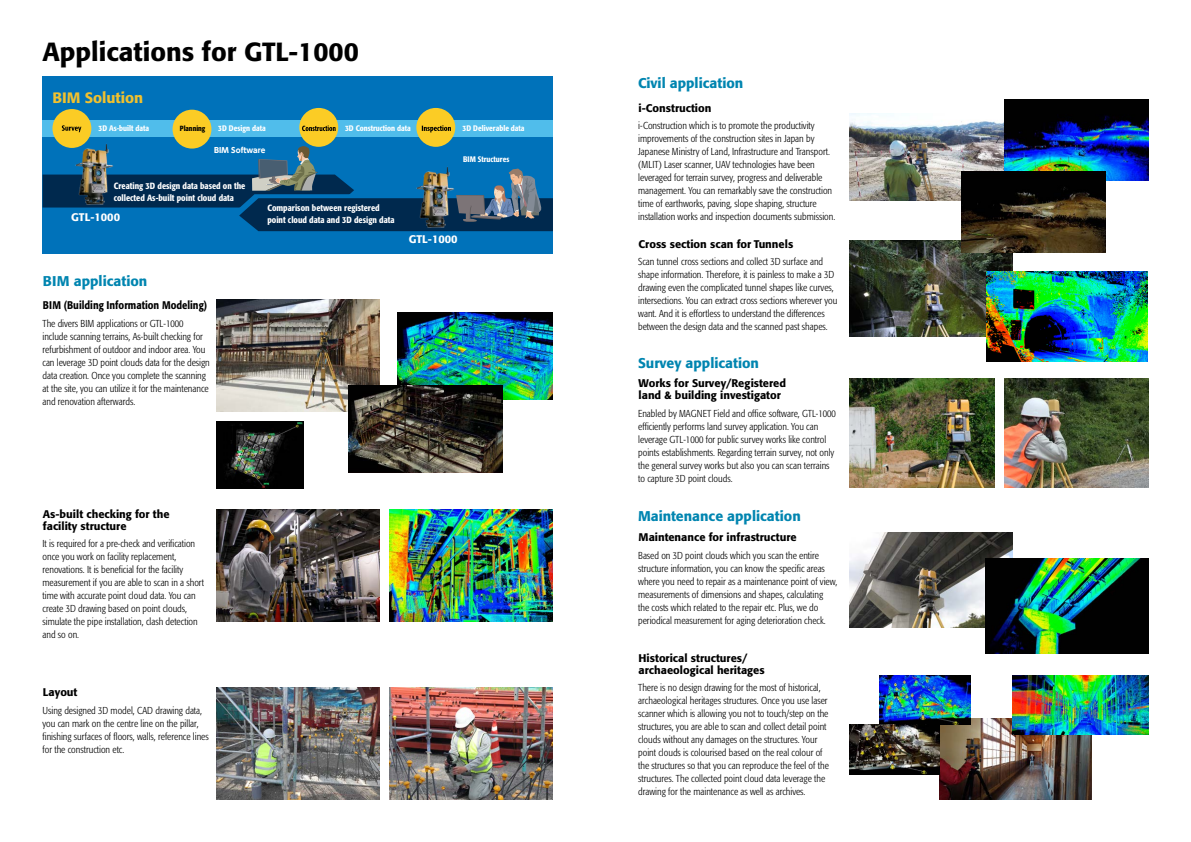
<style>
.page{position:relative;width:1191px;height:842px;background:#fff}
.page>*{position:absolute;margin:0;border:0;box-sizing:border-box;transform-origin:0 0}
.t1{font:500 26px "Formata Pro";color:#000}
.t2{font:500 14.9px "Formata Pro";color:#f1c12e}
.t3{font:500 14px "Formata Pro";color:#0085b0}
.t4{font:500 11px/12px "Formata Pro";color:#000}
.t5{font:500 11px "Formata Pro";color:#000;scale:.86 1}
.t6{font:500 11px "Formata Pro";color:#fff}
.t7{font:300 condensed 10px/13px "Formata Pro";color:#000}
.t8{font:500 condensed 9px/12px "Formata Pro";color:#fff}
.t9{font:500 condensed 8px "Formata Pro";color:#fff}
.t10{font:700 7.5px "UD Shin Go Pro";color:#fff}
.t11{font:500 condensed 7.4px "Formata Pro";color:#000}
</style>
<div class="page">
<div style="left:43px;top:76px;width:510px;height:178px;background:#0072ba"></div>
<svg style="left:43px;top:146px;width:510px;height:85px"></svg>
<div style="left:43px;top:120px;width:510px;height:17px;background:#50bdeb"></div>
<div style="left:299px;top:108px;width:39px;height:39px;background:#fbcc25;border-radius:50%"></div>
<div style="left:416px;top:108px;width:39px;height:39px;background:#fbcc25;border-radius:50%"></div>
<div style="left:52px;top:109px;width:39px;height:39px;background:#fbcc25;border-radius:50%"></div>
<div style="left:172px;top:110px;width:39px;height:39px;background:#fbcc25;border-radius:50%"></div>
<img style="left:74px;top:143px;width:40px;height:64px">
<img style="left:415px;top:166px;width:40px;height:64px">
<svg style="left:62px;top:125px;width:19px;height:7px"></svg>
<svg style="left:302px;top:125px;width:34px;height:6px"></svg>
<svg style="left:422px;top:125px;width:29px;height:7px"></svg>
<img style="left:216px;top:299px;width:163px;height:113px">
<img style="left:216px;top:509px;width:163px;height:112px">
<img style="left:849px;top:241px;width:163px;height:95px">
<img style="left:849px;top:532px;width:163px;height:95px">
<img style="left:939px;top:718px;width:152px;height:81px">
<img style="left:1012px;top:675px;width:136px;height:59px">
<img style="left:849px;top:378px;width:145px;height:109px">
<img style="left:1004px;top:378px;width:144px;height:109px">
<img style="left:849px;top:113px;width:155px;height:87px">
<img style="left:985px;top:558px;width:163px;height:95px">
<img style="left:879px;top:675px;width:91px;height:50px">
<img style="left:849px;top:725px;width:90px;height:49px">
<img style="left:987px;top:271px;width:160px;height:90px">
<img style="left:216px;top:687px;width:163px;height:112px">
<img style="left:390px;top:509px;width:163px;height:112px">
<img style="left:390px;top:687px;width:163px;height:112px">
<img style="left:397px;top:312px;width:155px;height:87px">
<img style="left:348px;top:385px;width:154px;height:87px">
<img style="left:1004px;top:99px;width:144px;height:81px">
<img style="left:216px;top:422px;width:87px;height:67px">
<img style="left:961px;top:171px;width:145px;height:81px">
<h1 class="t1" style="left:43px;top:35px;width:318px">Applications for GTL-1000</h1>
<h2 class="t2" style="left:52px;top:88px;width:92px">BIM Solution</h2>
<p class="t9" style="left:98px;top:123px;width:52px">3D As-built data</p>
<p class="t11" style="left:180px;top:124px;width:27px">Planning</p>
<p class="t9" style="left:218px;top:123px;width:49px">3D Design data</p>
<p class="t9" style="left:345px;top:123px;width:67px">3D Construction data</p>
<p class="t9" style="left:462px;top:123px;width:63px">3D Deliverable data</p>
<p class="t10" style="left:214px;top:144px;width:53px">BIM Software</p>
<p class="t8" style="left:114px;top:179px;width:133px">Creating 3D design data based on the collected As-built point cloud data</p>
<p class="t6" style="left:71px;top:210px;width:50px">GTL-1000</p>
<h3 class="t3" style="left:43px;top:272px;width:106px">BIM application</h3>
<p class="t5" style="left:43px;top:298px;width:192px">BIM (Building Information Modeling)</p>
<p class="t7" style="left:43px;top:317px;width:169px">The divers BIM applications or GTL-1000 include scanning terrains, As-built checking for refurbishment of outdoor and indoor area. You can leverage 3D point clouds data for the design data creation. Once you complete the scanning at the site, you can utilize it for the maintenance and renovation afterwards.</p>
<p class="t8" style="left:267px;top:202px;width:129px">Comparison between registered point cloud data and 3D design data</p>
<p class="t9" style="left:463px;top:154px;width:48px">BIM Structures</p>
<p class="t6" style="left:409px;top:232px;width:50px">GTL-1000</p>
<p class="t4" style="left:43px;top:508px;width:128px">As-built checking for the facility structure</p>
<p class="t7" style="left:43px;top:537px;width:163px">It is required for a pre-check and verification once you work on facility replacement, renovations. It is beneficial for the facility measurement if you are able to scan in a short time with accurate point cloud data. You can create 3D drawing based on point clouds, simulate the pipe installation, clash detection and so on.</p>
<p class="t4" style="left:43px;top:686px;width:36px">Layout</p>
<p class="t7" style="left:43px;top:704px;width:168px">Using designed 3D model, CAD drawing data, you can mark on the centre line on the pillar, finishing surfaces of floors, walls, reference lines for the construction etc.</p>
<h3 class="t3" style="left:638px;top:74px;width:107px">Civil application</h3>
<p class="t4" style="left:638px;top:102px;width:74px">i-Construction</p>
<p class="t7" style="left:638px;top:119px;width:198px">i-Construction which is to promote the productivity improvements of the construction sites in Japan by Japanese Ministry of Land, Infrastructure and Transport. (MLIT) Laser scanner, UAV technologies have been leveraged for terrain survey, progress and deliverable management. You can remarkably save the construction time of earthworks, paving, slope shaping, structure installation works and inspection documents submission.</p>
<p class="t7" style="left:638px;top:255px;width:200px">Scan tunnel cross sections and collect 3D surface and shape information. Therefore, it is painless to make a 3D drawing even the complicated tunnel shapes like curves, intersections. You can extract cross sections wherever you want. And it is effortless to understand the differences between the design data and the scanned past shapes.</p>
<p class="t4" style="left:638px;top:238px;width:156px">Cross section scan for Tunnels</p>
<h3 class="t3" style="left:638px;top:354px;width:123px">Survey application</h3>
<p class="t4" style="left:638px;top:377px;width:149px">Works for Survey/Registered land &amp; building investigator</p>
<p class="t7" style="left:638px;top:407px;width:199px">Enabled by MAGNET Field and office software, GTL-1000 efficiently performs land survey application. You can leverage GTL-1000 for public survey works like control points establishments. Regarding terrain survey, not only the general survey works but also you can scan terrains to capture 3D point clouds.</p>
<h3 class="t3" style="left:638px;top:507px;width:164px">Maintenance application</h3>
<p class="t4" style="left:638px;top:531px;width:160px">Maintenance for infrastructure</p>
<p class="t7" style="left:638px;top:549px;width:201px">Based on 3D point clouds which you scan the entire structure information, you can know the specific areas where you need to repair as a maintenance point of view, measurements of dimensions and shapes, calculating<br>the costs which related to the repair etc. Plus, we do periodical measurement for aging deterioration check.</p>
<p class="t4" style="left:638px;top:652px;width:128px">Historical structures/ archaeological heritages</p>
<p class="t7" style="left:638px;top:680px;width:192px">There is no design drawing for the most of historical, archaeological heritages structures. Once you use laser scanner which is allowing you not to touch/step on the structures, you are able to scan and collect detail point clouds without any damages on the structures. Your point clouds is colourised based on the real colour of the structures so that you can reproduce the feel of the structures. The collected point cloud data leverage the drawing for the maintenance as well as archives.</p>
</div>
